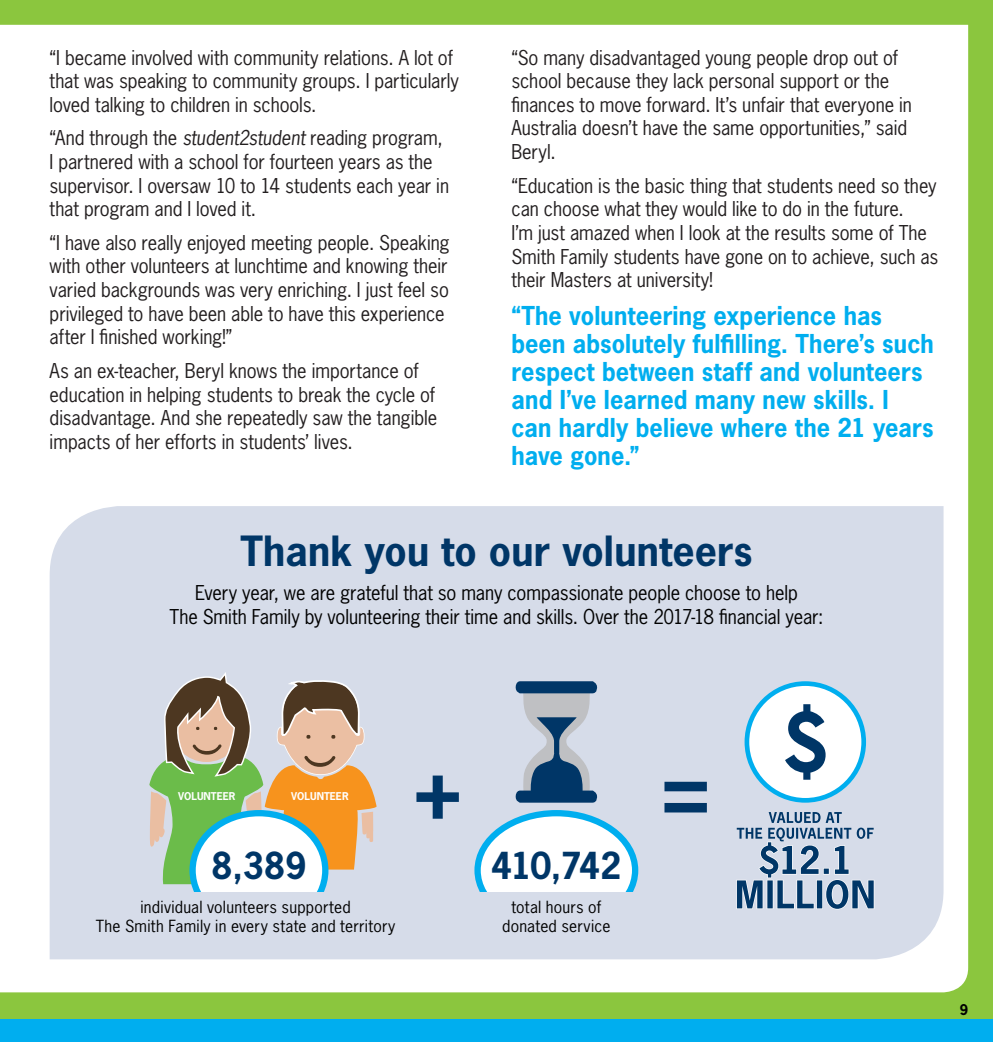
<style>
.page{position:relative;width:993px;height:1042px;background:#fff}
.page>*{position:absolute;margin:0;border:0;box-sizing:border-box;transform-origin:0 0}
.t1{font:700 87.5px "News Gothic Std";color:#003667}
.t2{font:700 39.2px "News Gothic Std";letter-spacing:.005em;color:#003667}
.t3{font:700 35px "News Gothic Std";letter-spacing:-.015em;color:#003667;scale:.96 1}
.t4{font:700 24.5px/28px "News Gothic Std";letter-spacing:.005em;color:#00aeef;scale:.96 1}
.t5{font:19.25px/23.6px "News Gothic Std";letter-spacing:-.005em;color:#231f20;scale:.96 1}
.t6{font:19.25px/23.6px "News Gothic Std";letter-spacing:-.005em;color:#010101;text-align:center;scale:.96 1}
.t7{font:15.75px/19.2px "News Gothic Std";letter-spacing:.015em;color:#010101;text-align:center}
.t8{font:700 14px "News Gothic Std";color:#010101;scale:.96 1}
.t9{font:700 10.15px "News Gothic Std";color:#fff}
.s1{font-style:italic}
</style>
<div class="page">
<div style="left:0;top:0;width:992px;height:1019px;background:#8bc63e"></div>
<div style="left:0;top:25px;width:967px;height:967px;background:#fff"></div>
<div style="left:0;top:1019px;width:992px;height:23px;background:#00aeef"></div>
<div style="left:50px;top:506px;width:893px;height:453px;background:#d6dce9"></div>
<svg style="left:149px;top:672px;width:227px;height:212px;background:#b7ad83"></svg>
<div style="left:192px;top:813px;width:133px;height:114px;background:#fff;border-radius:50%"></div>
<div style="left:189px;top:810px;width:139px;height:120px;border:6px solid #00aeef;border-radius:50%"></div>
<div style="left:179px;top:892px;width:159px;height:44px;background:#d6dce9"></div>
<svg style="left:515px;top:681px;width:82px;height:121px;background:#7d94ab"></svg>
<div style="left:477px;top:813px;width:158px;height:114px;background:#fff;border-radius:50%"></div>
<div style="left:474px;top:810px;width:164px;height:120px;border:6px solid #00aeef;border-radius:50%"></div>
<div style="left:477px;top:892px;width:158px;height:44px;background:#d6dce9"></div>
<div style="left:746px;top:683px;width:117px;height:117px;background:#fff;border-radius:50%"></div>
<div style="left:744px;top:681px;width:121px;height:121px;border:5px solid #00aeef;border-radius:50%"></div>
<svg style="left:735px;top:812px;width:139px;height:102px;background:#9cafc5"></svg>
<svg style="left:785px;top:704px;width:40px;height:76px"></svg>
<p class="t5" style="left:50px;top:45px;width:428px">“I became involved with community relations. A lot of that was speaking to community groups. I particularly loved talking to children in schools.</p>
<p class="t5" style="left:50px;top:126px;width:417px">“And through the <span class="s1">student2student</span> reading program, I partnered with a school for fourteen years as the supervisor. I oversaw 10 to 14 students each year in that program and I loved it.</p>
<p class="t5" style="left:50px;top:231px;width:418px">“I have also really enjoyed meeting people. Speaking with other volunteers at lunchtime and knowing their varied backgrounds was very enriching. I just feel so privileged to have been able to have this experience after I finished working!”</p>
<p class="t5" style="left:50px;top:359px;width:405px">As an ex-teacher, Beryl knows the importance of education in helping students to break the cycle of disadvantage. And she repeatedly saw the tangible impacts of her efforts in students’ lives.</p>
<p class="t5" style="left:511px;top:45px;width:418px">“So many disadvantaged young people drop out of school because they lack personal support or the finances to move forward. It’s unfair that everyone in Australia doesn’t have the same opportunities,” said Beryl.</p>
<p class="t5" style="left:511px;top:173px;width:446px">“Education is the basic thing that students need so they can choose what they would like to do in the future.<br>I’m just amazed when I look at the results some of The Smith Family students have gone on to achieve, such as their Masters at university!</p>
<p class="t4" style="left:511px;top:301px;width:441px">“The volunteering experience has been absolutely fulfilling. There’s such respect between staff and volunteers and I’ve learned many new skills. I can hardly believe where the 21 years have gone.”</p>
<h2 class="t2" style="left:240px;top:525px;width:513px">Thank you to our volunteers</h2>
<p class="t6" style="left:169px;top:581px;width:682px">Every year, we are grateful that so many compassionate people choose to help<br>The Smith Family by volunteering their time and skills. Over the 2017-18 financial year:</p>
<p class="t9" style="left:178px;top:789px;width:59px">VOLUNTEER</p>
<p class="t9" style="left:291px;top:789px;width:59px">VOLUNTEER</p>
<h3 class="t3" style="left:211px;top:842px;width:100px">8,389</h3>
<p class="t7" style="left:96px;top:897px;width:301px">individual volunteers supported<br>The Smith Family in every state and territory</p>
<h1 class="t1" style="left:412px;top:728px;width:53px">+</h1>
<h1 class="t1" style="left:660px;top:728px;width:53px">=</h1>
<h3 class="t3" style="left:491px;top:842px;width:137px">410,742</h3>
<p class="t7" style="left:502px;top:897px;width:110px">total hours of donated service</p>
<p class="t8" style="left:959px;top:1000px;width:10px">9</p>
</div>
